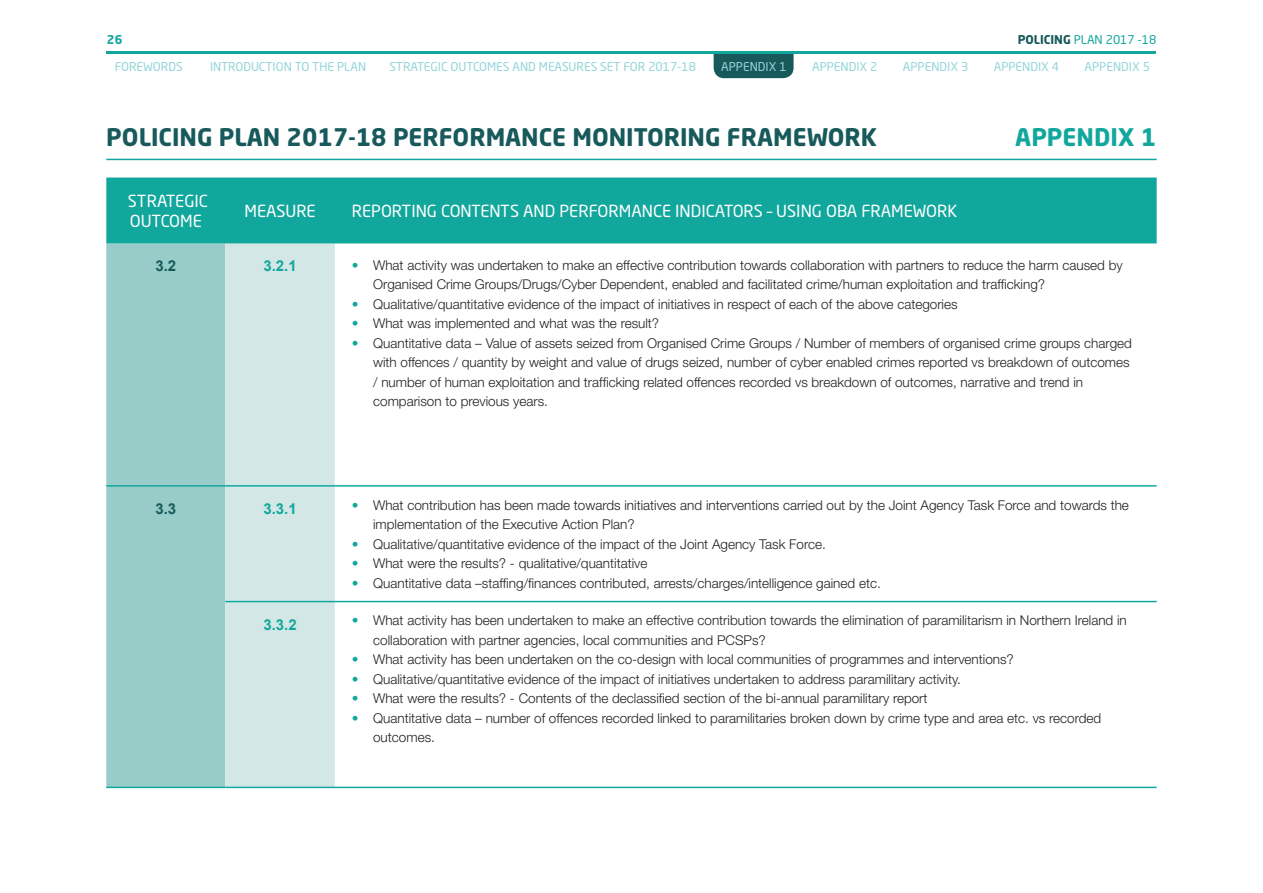
<style>
.page{position:relative;width:1263px;height:893px;background:#fff}
.page>*{position:absolute;margin:0;border:0;box-sizing:border-box;transform-origin:0 0}
._4_0_Head{font:700 24px "Neo Sans Std";color:#185a5c}
._4_0_Head-2{font:700 24px "Neo Sans Std";color:#12a79d}
._3_0_Sub_Head{font:16.5px/19.5px "Neo Sans Std";color:#fff}
.t1{font:700 15px "Arial";color:#12a79d}
.t2{font:700 15px "Arial";color:#185a5c}
.t3{font:300 13.5px/19.5px "Helvetica Neue LT Pro";color:#231f20}
.t4{font:12px "Neo Sans Std";color:#93d5da}
.t5{font:12px "Neo Sans Std";color:#12a79d}
.t6{font:700 12px "Neo Sans Std";color:#12a79d}
.s1{font-weight:700;color:#185a5c}
.s2{font-weight:700;color:#12a79d}
</style>
<div class="page">
<div style="left:714px;top:54px;width:79px;height:24px;background:#185a5c"></div>
<hr style="left:107px;top:52px;width:1049px;height:2px;background:#12a79d">
<div style="left:106px;top:178px;width:1051px;height:66px;background:#12a79d"></div>
<div style="left:106px;top:244px;width:119px;height:543px;background:#97ccc8"></div>
<div style="left:225px;top:244px;width:110px;height:543px;background:#d3e8e6"></div>
<svg style="left:335px;top:600px;width:822px;height:187px"></svg>
<hr style="left:106px;top:485px;width:119px;height:2px;background:#12a79d">
<hr style="left:225px;top:485px;width:110px;height:2px;background:#12a79d">
<hr style="left:335px;top:485px;width:822px;height:2px;background:#12a79d">
<hr style="left:225px;top:601px;width:110px;height:1px;background:#12a79d">
<hr style="left:335px;top:601px;width:822px;height:1px;background:#12a79d">
<hr style="left:106px;top:787px;width:119px;height:1px;background:#12a79d">
<hr style="left:225px;top:787px;width:110px;height:1px;background:#12a79d">
<hr style="left:335px;top:787px;width:822px;height:1px;background:#12a79d">
<hr style="left:106px;top:159px;width:1051px;height:1px;background:#12a79d">
<p class="t6" style="left:107px;top:32px;width:17px">26</p>
<p class="t5" style="left:1018px;top:33px;width:140px"><span class="s1">POLICING</span> PLAN 2017 -18</p>
<p class="t4" style="left:115px;top:59px;width:69px">FOREWORDS</p>
<p class="t4" style="left:210px;top:59px;width:158px">INTRODUCTION TO THE PLAN</p>
<p class="t4" style="left:389px;top:59px;width:308px">STRATEGIC OUTCOMES AND MEASURES SET FOR 2017-18</p>
<p class="t4" style="left:721px;top:59px;width:67px">APPENDIX 1</p>
<p class="t4" style="left:812px;top:59px;width:67px">APPENDIX 2</p>
<p class="t4" style="left:903px;top:59px;width:67px">APPENDIX 3</p>
<p class="t4" style="left:994px;top:59px;width:67px">APPENDIX 4</p>
<p class="t4" style="left:1084px;top:59px;width:67px">APPENDIX 5</p>
<p class="_4_0_Head" style="left:106px;top:122px;width:772px">POLICING PLAN 2017-18 PERFORMANCE MONITORING FRAMEWORK</p>
<p class="_4_0_Head-2" style="left:1015px;top:122px;width:143px">APPENDIX 1</p>
<p class="_3_0_Sub_Head" style="left:128px;top:191px;width:81px">STRATEGIC<br>OUTCOME</p>
<p class="_3_0_Sub_Head" style="left:244px;top:201px;width:73px">MEASURE</p>
<p class="_3_0_Sub_Head" style="left:352px;top:201px;width:607px">REPORTING CONTENTS AND PERFORMANCE INDICATORS – USING OBA FRAMEWORK</p>
<p class="t2" style="left:155px;top:256px;width:22px">3.2</p>
<p class="t1" style="left:263px;top:256px;width:35px">3.2.1</p>
<p class="t3" style="left:373px;top:255px;width:751px;text-indent:-21px"><span class="s2">•</span> What activity was undertaken to make an effective contribution towards collaboration with partners to reduce the harm caused by<br>Organised Crime Groups/Drugs/Cyber Dependent, enabled and facilitated crime/human exploitation and trafficking?</p>
<p class="t3" style="left:352px;top:294px;width:607px"><span class="s2">•</span> Qualitative/quantitative evidence of the impact of initiatives in respect of each of the above categories</p>
<p class="t3" style="left:352px;top:313px;width:309px"><span class="s2">•</span> What was implemented and what was the result?</p>
<p class="t3" style="left:373px;top:333px;width:760px;text-indent:-21px"><span class="s2">•</span> Quantitative data – Value of assets seized from Organised Crime Groups / Number of members of organised crime groups charged with offences / quantity by weight and value of drugs seized, number of cyber enabled crimes reported vs breakdown of outcomes / number of human exploitation and trafficking related offences recorded vs breakdown of outcomes, narrative and trend in comparison to previous years.</p>
<p class="t2" style="left:155px;top:498px;width:22px">3.3</p>
<p class="t1" style="left:263px;top:498px;width:35px">3.3.1</p>
<p class="t3" style="left:373px;top:495px;width:757px;text-indent:-21px"><span class="s2">•</span> What contribution has been made towards initiatives and interventions carried out by the Joint Agency Task Force and towards the implementation of the Executive Action Plan?</p>
<p class="t3" style="left:352px;top:534px;width:475px"><span class="s2">•</span> Qualitative/quantitative evidence of the impact of the Joint Agency Task Force.</p>
<p class="t3" style="left:352px;top:553px;width:297px"><span class="s2">•</span> What were the results? - qualitative/quantitative</p>
<p class="t3" style="left:352px;top:573px;width:530px"><span class="s2">•</span> Quantitative data –staffing/finances contributed, arrests/charges/intelligence gained etc.</p>
<p class="t1" style="left:263px;top:614px;width:35px">3.3.2</p>
<p class="t3" style="left:373px;top:610px;width:755px;text-indent:-21px"><span class="s2">•</span> What activity has been undertaken to make an effective contribution towards the elimination of paramilitarism in Northern Ireland in collaboration with partner agencies, local communities and PCSPs?</p>
<p class="t3" style="left:352px;top:649px;width:663px"><span class="s2">•</span> What activity has been undertaken on the co-design with local communities of programmes and interventions?</p>
<p class="t3" style="left:352px;top:669px;width:610px"><span class="s2">•</span> Qualitative/quantitative evidence of the impact of initiatives undertaken to address paramilitary activity.</p>
<p class="t3" style="left:352px;top:688px;width:577px"><span class="s2">•</span> What were the results? - Contents of the declassified section of the bi-annual paramilitary report</p>
<p class="t3" style="left:373px;top:708px;width:730px;text-indent:-21px"><span class="s2">•</span> Quantitative data – number of offences recorded linked to paramilitaries broken down by crime type and area etc. vs recorded outcomes.</p>
</div>
